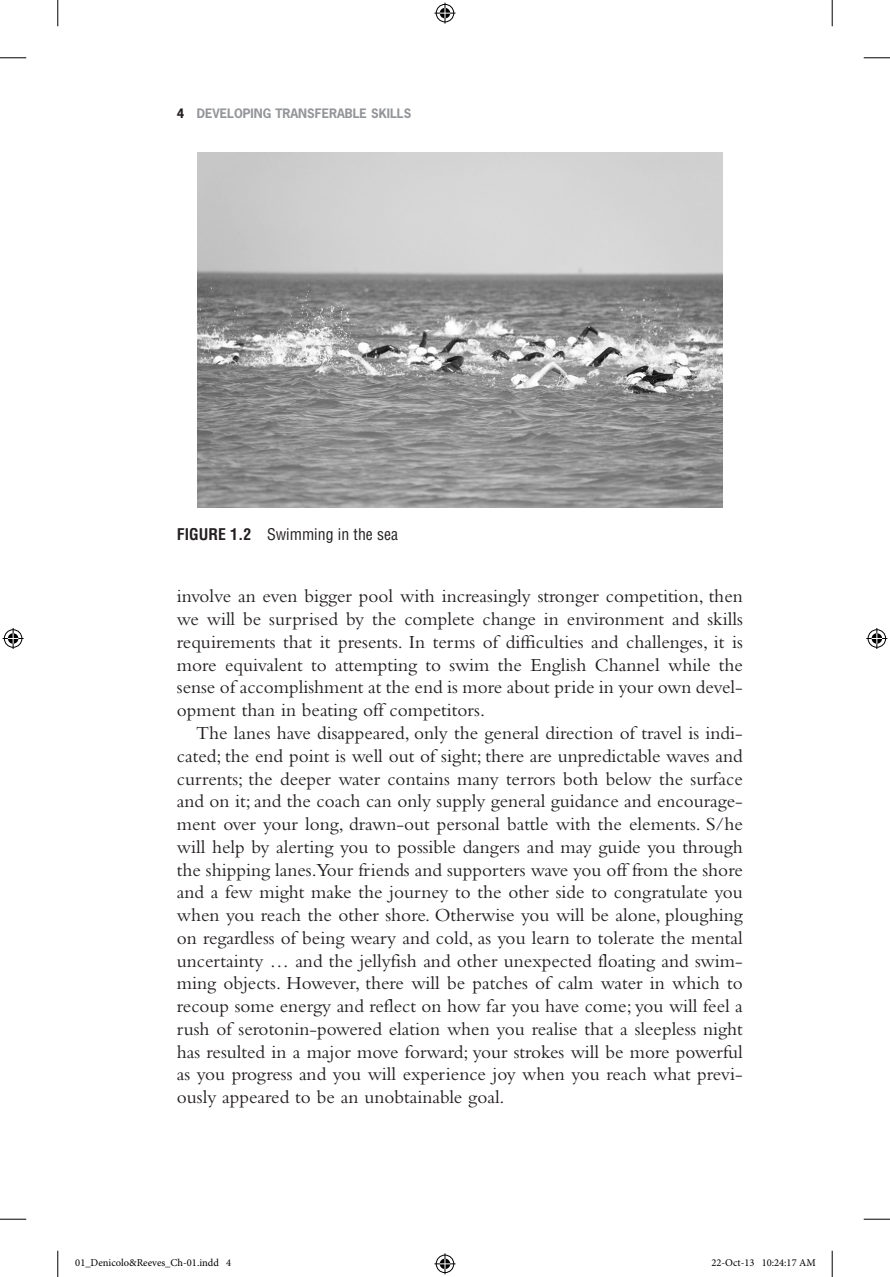
<style>
.page{position:relative;width:890px;height:1277px;background:#fff}
.page>*{position:absolute;margin:0;border:0;box-sizing:border-box;transform-origin:0 0}
.Body_text_indent{font:19.25px/22.8px "Bembo Std";color:#231f20;text-align:justify}
.Figure-caption{font:condensed 15.75px "Helvetica LT Std";color:#231f20}
.t1{font:700 12.25px "News Gothic Std";color:#939598}
.t2{font:10.5px "Minion Pro";color:#000}
.s1{color:#231f20}
.s2{font-weight:700}
</style>
<div class="page">
<img style="left:197px;top:152px;width:525px;height:356px">
<svg style="left:0;top:57px;width:26px;height:1px"></svg>
<svg style="left:863px;top:57px;width:26px;height:1px"></svg>
<svg style="left:0;top:1218px;width:26px;height:1px"></svg>
<svg style="left:863px;top:1218px;width:26px;height:1px"></svg>
<svg style="left:57px;top:0;width:1px;height:26px"></svg>
<svg style="left:57px;top:1250px;width:1px;height:26px"></svg>
<svg style="left:831px;top:0;width:1px;height:26px"></svg>
<svg style="left:831px;top:1250px;width:1px;height:26px"></svg>
<svg style="left:434px;top:3px;width:21px;height:21px"></svg>
<svg style="left:434px;top:1253px;width:21px;height:21px"></svg>
<svg style="left:3px;top:628px;width:21px;height:21px"></svg>
<svg style="left:866px;top:628px;width:21px;height:21px"></svg>
<p class="t1" style="left:177px;top:105px;width:236px"><span class="s1">4</span> DEVELOPING TRANSFERABLE SKILLS</p>
<p class="Figure-caption" style="left:177px;top:524px;width:223px"><span class="s2">FIGURE 1.2</span> Swimming in the sea</p>
<p class="Body_text_indent" style="left:177px;top:584px;width:567px">involve an even bigger pool with increasingly stronger competition, then we will be surprised by the complete change in environment and skills requirements that it presents. In terms of difficulties and challenges, it is more equivalent to attempting to swim the English Channel while the sense of accomplishment at the end is more about pride in your own devel&shy;opment than in beating off competitors.</p>
<p class="Body_text_indent" style="left:177px;top:721px;width:567px;text-indent:19px">The lanes have disappeared, only the general direction of travel is indi&shy;cated; the end point is well out of sight; there are unpredictable waves and currents; the deeper water contains many terrors both below the surface and on it; and the coach can only supply general guidance and encourage&shy;ment over your long, drawn-out personal battle with the elements. S/he will help by alerting you to possible dangers and may guide you through the shipping lanes.Your friends and supporters wave you off from the shore and a few might make the journey to the other side to congratulate you when you reach the other shore. Otherwise you will be alone, ploughing on regardless of being weary and cold, as you learn to tolerate the mental uncertainty … and the jellyfish and other unexpected floating and swim&shy;ming objects. However, there will be patches of calm water in which to recoup some energy and reflect on how far you have come; you will feel a rush of serotonin-powered elation when you realise that a sleepless night has resulted in a major move forward; your strokes will be more powerful as you progress and you will experience joy when you reach what previ&shy;ously appeared to be an unobtainable goal.</p>
<p class="t2" style="left:75px;top:1256px;width:157px">01_Denicolo&amp;Reeves_Ch-01.indd 4</p>
<p class="t2" style="left:711px;top:1256px;width:106px">22-Oct-13 10:24:17 AM</p>
</div>
